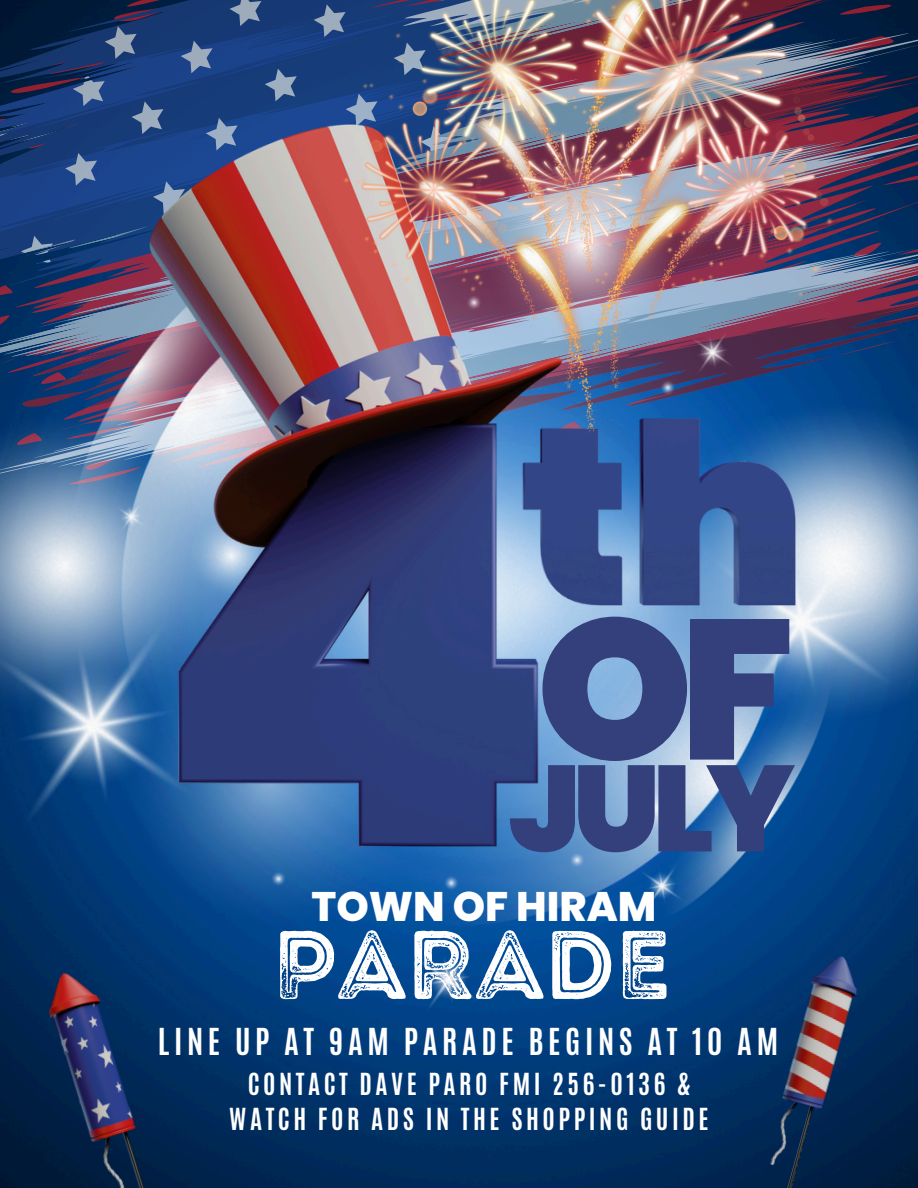
<style>
.page{position:relative;width:918px;height:1188px;background:#fff}
.page>*{position:absolute;margin:0;border:0;box-sizing:border-box;transform-origin:0 0}
.t1{font:900 198.6px "Poppins";color:#33407c}
.t2{font:900 121.8px "Poppins";color:#33407c}
.t3{font:97.05px "Intro Rust G Base 2 Line";color:#fff}
.t4{font:800 41.25px "Poppins";color:#fff}
.t5{font:700 31.05px "Antonio";letter-spacing:.15em;color:#fff}
.t6{font:700 25.35px "Antonio";letter-spacing:.14em;color:#fff}
</style>
<div class="page">
<img style="left:0;top:0;width:918px;height:1188px">
<img style="left:149px;top:124px;width:646px;height:722px">
<img style="left:39px;top:965px;width:138px;height:223px">
<img style="left:750px;top:951px;width:116px;height:237px">
<img style="left:343px;top:0;width:491px;height:432px">
<h2 class="t1" style="left:537px;top:551px;width:259px">OF</h2>
<h4 class="t2" style="left:509px;top:724px;width:288px">JULY</h4>
<h3 class="t4" style="left:312px;top:877px;width:346px">TOWN OF HIRAM</h3>
<p class="t3" style="left:273px;top:907px;width:400px">PARADE</p>
<p class="t5" style="left:158px;top:1020px;width:622px">LINE UP AT 9AM PARADE BEGINS AT 10 AM</p>
<h5 class="t6" style="left:248px;top:1066px;width:444px">CONTACT DAVE PARO FMI 256-0136 &amp;</h5>
<p class="t6" style="left:229px;top:1101px;width:481px">WATCH FOR ADS IN THE SHOPPING GUIDE</p>
</div>
